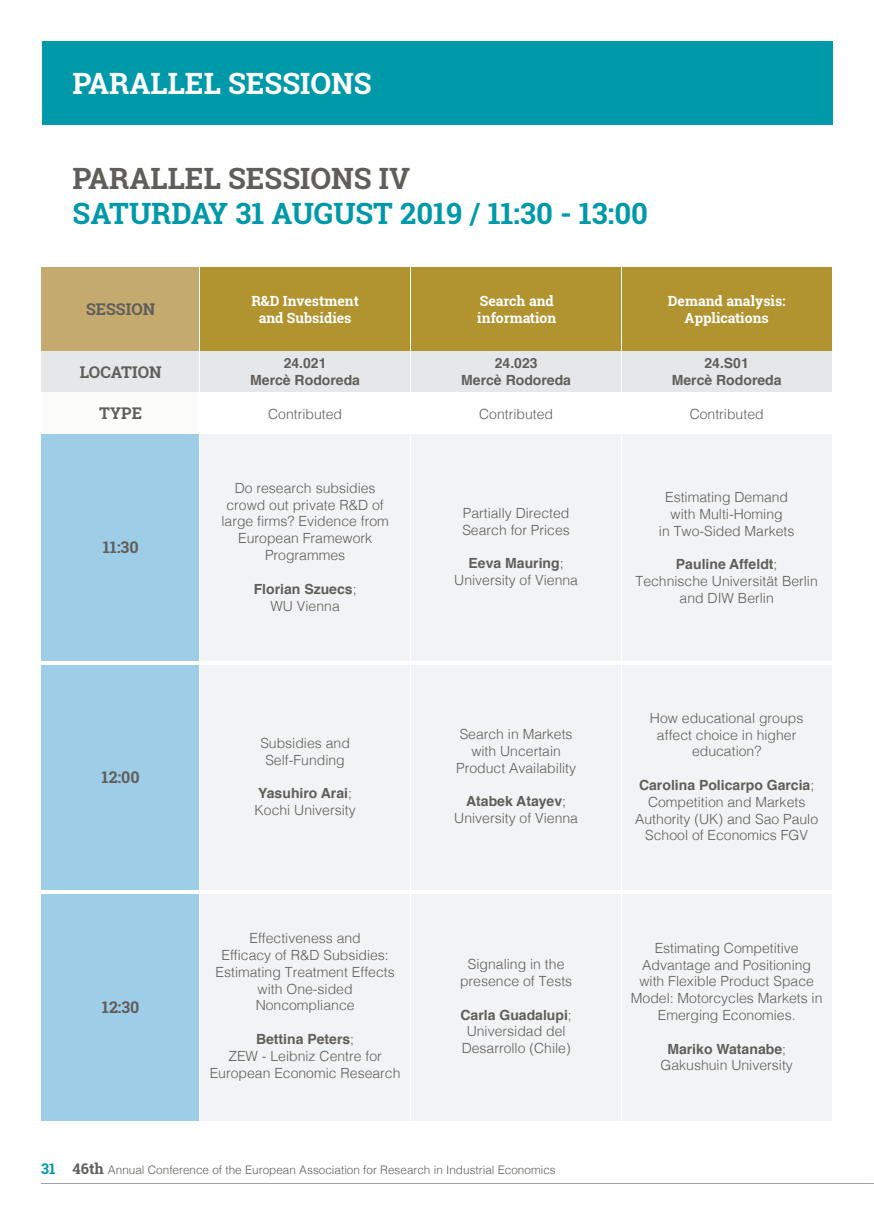
<style>
.page{position:relative;width:874px;height:1225px;background:#fff}
.page>*{position:absolute;margin:0;border:0;box-sizing:border-box;transform-origin:0 0}
.t1{font:700 29.4px "Roboto Slab";color:#0099a9}
.t2{font:700 29.4px "Roboto Slab";color:#5f5e5b}
.t3{font:700 29.4px "Roboto Slab";color:#fff}
.t4{font:700 16.2px "Roboto Slab";color:#5f5e5b}
.t5{font:300 14px/16.8px "Helvetica";color:#5f5e5b;text-align:center}
.t6{font:700 14px/16.8px "Helvetica";color:#5f5e5b;text-align:center}
.t7{font:700 14px/16.8px "Roboto Slab";color:#fff;text-align:center}
.t8{font:300 11.8px "Helvetica";color:#5f5e5b}
.s1{font-weight:300}
.s2{font-weight:700}
.s3{font-family:"Roboto Slab";font-weight:700;font-size:14.6px;color:#0099a9}
.s4{font-family:"Roboto Slab";font-weight:700;font-size:14.6px}
</style>
<div class="page">
<hr style="left:42px;top:1183px;width:831px;height:1px;background:#9ca3aa">
<div style="left:42px;top:268px;width:158px;height:83px;background:#c4aa6f"></div>
<div style="left:42px;top:434px;width:158px;height:227px;background:#9ecde7"></div>
<div style="left:42px;top:665px;width:158px;height:225px;background:#9ecde7"></div>
<div style="left:42px;top:894px;width:158px;height:227px;background:#9ecde7"></div>
<div style="left:42px;top:351px;width:158px;height:41px;background:#e6e7e9"></div>
<div style="left:42px;top:392px;width:158px;height:42px;background:#fcfcfa"></div>
<div style="left:200px;top:268px;width:210px;height:83px;background:#b19430"></div>
<div style="left:200px;top:434px;width:210px;height:227px;background:#f2f3f4"></div>
<div style="left:200px;top:665px;width:210px;height:225px;background:#f2f3f4"></div>
<div style="left:200px;top:894px;width:210px;height:227px;background:#f2f3f4"></div>
<div style="left:200px;top:351px;width:210px;height:41px;background:#e6e7e9"></div>
<div style="left:410px;top:268px;width:211px;height:83px;background:#b19430"></div>
<div style="left:410px;top:434px;width:211px;height:227px;background:#f2f3f4"></div>
<div style="left:410px;top:665px;width:211px;height:225px;background:#f2f3f4"></div>
<div style="left:410px;top:894px;width:211px;height:227px;background:#f2f3f4"></div>
<div style="left:410px;top:351px;width:211px;height:41px;background:#e6e7e9"></div>
<div style="left:621px;top:268px;width:210px;height:83px;background:#b19430"></div>
<div style="left:621px;top:434px;width:210px;height:227px;background:#f2f3f4"></div>
<div style="left:621px;top:665px;width:210px;height:225px;background:#f2f3f4"></div>
<div style="left:621px;top:894px;width:210px;height:227px;background:#f2f3f4"></div>
<div style="left:621px;top:351px;width:210px;height:41px;background:#e6e7e9"></div>
<div style="left:42px;top:42px;width:789px;height:83px;background:#0099a9"></div>
<hr style="left:199px;top:268px;width:1px;height:853px;background:#fff">
<hr style="left:410px;top:268px;width:1px;height:853px;background:#fff">
<hr style="left:620px;top:268px;width:1px;height:853px;background:#fff">
<h1 class="t3" style="left:72px;top:63px;width:300px">PARALLEL SESSIONS</h1>
<h1 class="t2" style="left:72px;top:158px;width:339px">PARALLEL SESSIONS IV</h1>
<h1 class="t1" style="left:72px;top:193px;width:576px">SATURDAY 31 AUGUST 2019 / 11:30 - 13:00</h1>
<p class="t4" style="left:86px;top:298px;width:71px">SESSION</p>
<p class="t4" style="left:80px;top:360px;width:83px">LOCATION</p>
<p class="t4" style="left:99px;top:402px;width:44px">TYPE</p>
<p class="t7" style="left:251px;top:293px;width:109px">R&amp;D Investment and Subsidies</p>
<p class="t6" style="left:250px;top:355px;width:111px">24.021<br>Mercè Rodoreda</p>
<p class="t5" style="left:268px;top:405px;width:75px">Contributed</p>
<p class="t7" style="left:477px;top:293px;width:80px;text-align:left">Search and information</p>
<p class="t6" style="left:461px;top:355px;width:111px">24.023<br>Mercè Rodoreda</p>
<p class="t5" style="left:479px;top:405px;width:75px">Contributed</p>
<p class="t7" style="left:667px;top:293px;width:119px">Demand analysis:<br>Applications</p>
<p class="t6" style="left:671px;top:355px;width:111px">24.S01<br>Mercè Rodoreda</p>
<p class="t5" style="left:689px;top:405px;width:75px">Contributed</p>
<p class="t4" style="left:103px;top:536px;width:37px">11:30</p>
<p class="t4" style="left:102px;top:766px;width:40px">12:00</p>
<p class="t4" style="left:102px;top:996px;width:39px">12:30</p>
<p class="t5" style="left:221px;top:478px;width:169px">Do research subsidies crowd out private R&amp;D of large firms? Evidence from<br>European Framework<br>Programmes</p>
<p class="t6" style="left:253px;top:580px;width:104px">Florian Szuecs<span class="s1">;<br>WU Vienna</span></p>
<p class="t5" style="left:260px;top:733px;width:91px">Subsidies and<br>Self-Funding</p>
<p class="t5" style="left:254px;top:784px;width:103px;text-align:left"><span class="s2">Yasuhiro Arai</span>;<br>Kochi University</p>
<p class="t5" style="left:215px;top:929px;width:180px">Effectiveness and<br>Efficacy of R&amp;D Subsidies:<br>Estimating Treatment Effects with One-sided<br>Noncompliance</p>
<p class="t5" style="left:210px;top:1029px;width:192px"><span class="s2">Bettina Peters</span>;<br>ZEW - Leibniz Centre for<br>European Economic Research</p>
<p class="t5" style="left:462px;top:503px;width:109px;text-align:left">Partially Directed<br>Search for Prices</p>
<p class="t5" style="left:454px;top:554px;width:125px"><span class="s2">Eeva Mauring</span>;<br>University of Vienna</p>
<p class="t5" style="left:456px;top:725px;width:121px">Search in Markets with Uncertain<br>Product Availability</p>
<p class="t5" style="left:454px;top:792px;width:125px"><span class="s2">Atabek Atayev</span>;<br>University of Vienna</p>
<p class="t5" style="left:460px;top:954px;width:114px">Signaling in the presence of Tests</p>
<p class="t5" style="left:460px;top:1005px;width:113px"><span class="s2">Carla Guadalupi</span>;<br>Universidad del<br>Desarrollo (Chile)</p>
<p class="t8" style="left:41px;top:1159px;width:516px"><span class="s3">31</span> <span class="s4">46th</span> Annual Conference of the European Association for Research in Industrial Economics</p>
<p class="t5" style="left:658px;top:488px;width:137px">Estimating Demand with Multi-Homing<br>in Two-Sided Markets</p>
<p class="t5" style="left:635px;top:555px;width:184px"><span class="s2">Pauline Affeldt</span>;<br>Technische Universität Berlin and DIW Berlin</p>
<p class="t5" style="left:649px;top:708px;width:155px">How educational groups affect choice in higher education?</p>
<p class="t5" style="left:635px;top:775px;width:184px"><span class="s2">Carolina Policarpo Garcia</span>;<br>Competition and Markets<br>Authority (UK) and Sao Paulo<br>School of Economics FGV</p>
<p class="t5" style="left:630px;top:938px;width:193px">Estimating Competitive<br>Advantage and Positioning with Flexible Product Space<br>Model: Motorcycles Markets in<br>Emerging Economies.</p>
<p class="t5" style="left:660px;top:1039px;width:134px"><span class="s2">Mariko Watanabe</span>;<br>Gakushuin University</p>
</div>
